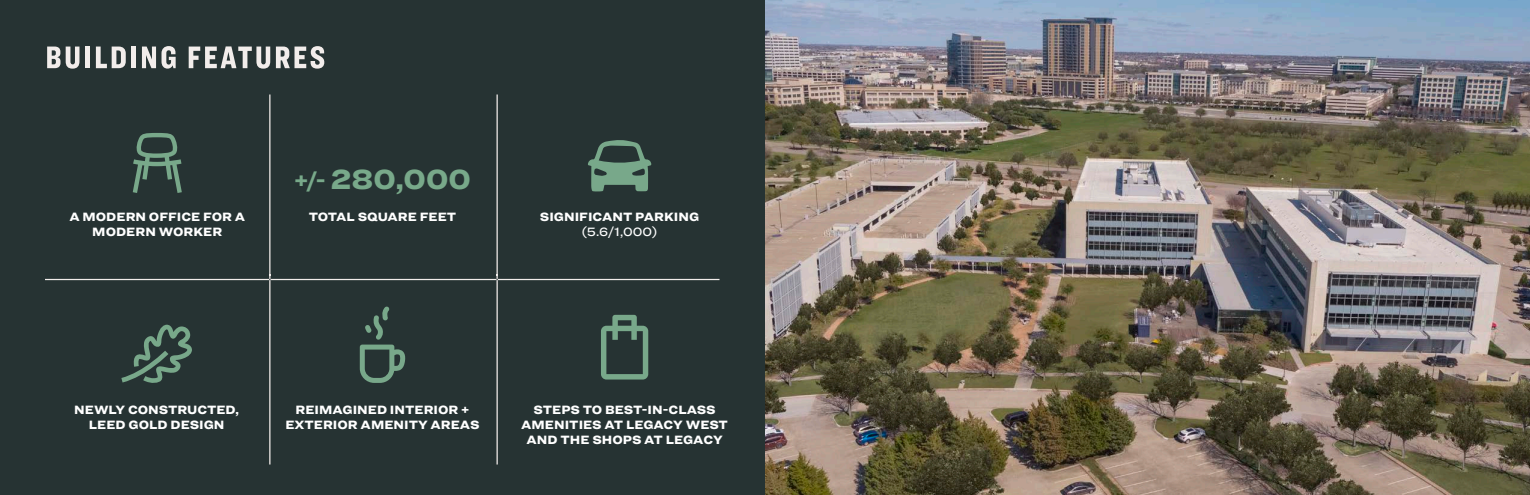
<style>
.page{position:relative;width:1530px;height:495px;background:#fff}
.page>*{position:absolute;margin:0;border:0;box-sizing:border-box;transform-origin:0 0}
.t1{font:900 28.75px "Ringside Wide";color:#78a98a}
.t2{font:900 12.5px/15px "Ringside Wide";color:#fff;text-align:center}
.t3{font:500 12.5px "Ringside Wide";color:#fff}
.s1{font-size:21.75px}
</style>
<div class="page">
<div style="left:0;top:0;width:765px;height:495px;background:#263333"></div>
<svg style="left:47px;top:47px;width:32px;height:22px"></svg>
<div style="left:85px;top:47px;width:5px;height:21px;background:#f2edeb"></div>
<svg style="left:96px;top:47px;width:30px;height:21px"></svg>
<div style="left:131px;top:47px;width:5px;height:21px;background:#f2edeb"></div>
<svg style="left:142px;top:47px;width:14px;height:21px"></svg>
<svg style="left:162px;top:46px;width:14px;height:23px"></svg>
<svg style="left:189px;top:46px;width:81px;height:23px"></svg>
<svg style="left:276px;top:46px;width:48px;height:23px"></svg>
<hr style="left:498px;top:279px;width:222px;height:1px;background:#f2edeb">
<hr style="left:270px;top:279px;width:227px;height:1px;background:#f2edeb">
<hr style="left:45px;top:279px;width:224px;height:1px;background:#f2edeb">
<hr style="left:269px;top:95px;width:1px;height:184px;background:#f2edeb">
<hr style="left:269px;top:280px;width:1px;height:185px;background:#f2edeb">
<hr style="left:497px;top:95px;width:1px;height:184px;background:#f2edeb">
<hr style="left:497px;top:280px;width:1px;height:185px;background:#f2edeb">
<img style="left:765px;top:0;width:765px;height:495px">
<svg style="left:133px;top:133px;width:49px;height:60px"></svg>
<svg style="left:121px;top:325px;width:71px;height:58px"></svg>
<svg style="left:601px;top:315px;width:47px;height:65px"></svg>
<svg style="left:360px;top:306px;width:45px;height:77px"></svg>
<svg style="left:588px;top:140px;width:63px;height:51px"></svg>
<p class="t1" style="left:294px;top:157px;width:178px"><span class="s1">+/-</span> 280,000</p>
<p class="t2" style="left:69px;top:209px;width:177px">A MODERN OFFICE FOR A<br>MODERN WORKER</p>
<p class="t2" style="left:309px;top:209px;width:149px">TOTAL SQUARE FEET</p>
<p class="t2" style="left:540px;top:209px;width:161px">SIGNIFICANT PARKING</p>
<p class="t3" style="left:582px;top:222px;width:77px">(5.6/1,000)</p>
<p class="t2" style="left:74px;top:402px;width:166px">NEWLY CONSTRUCTED,<br>LEED GOLD DESIGN</p>
<p class="t2" style="left:285px;top:402px;width:196px">REIMAGINED INTERIOR +<br>EXTERIOR AMENITY AREAS</p>
<p class="t2" style="left:521px;top:402px;width:208px">STEPS TO BEST-IN-CLASS<br>AMENITIES AT LEGACY WEST<br>AND THE SHOPS AT LEGACY</p>
</div>
